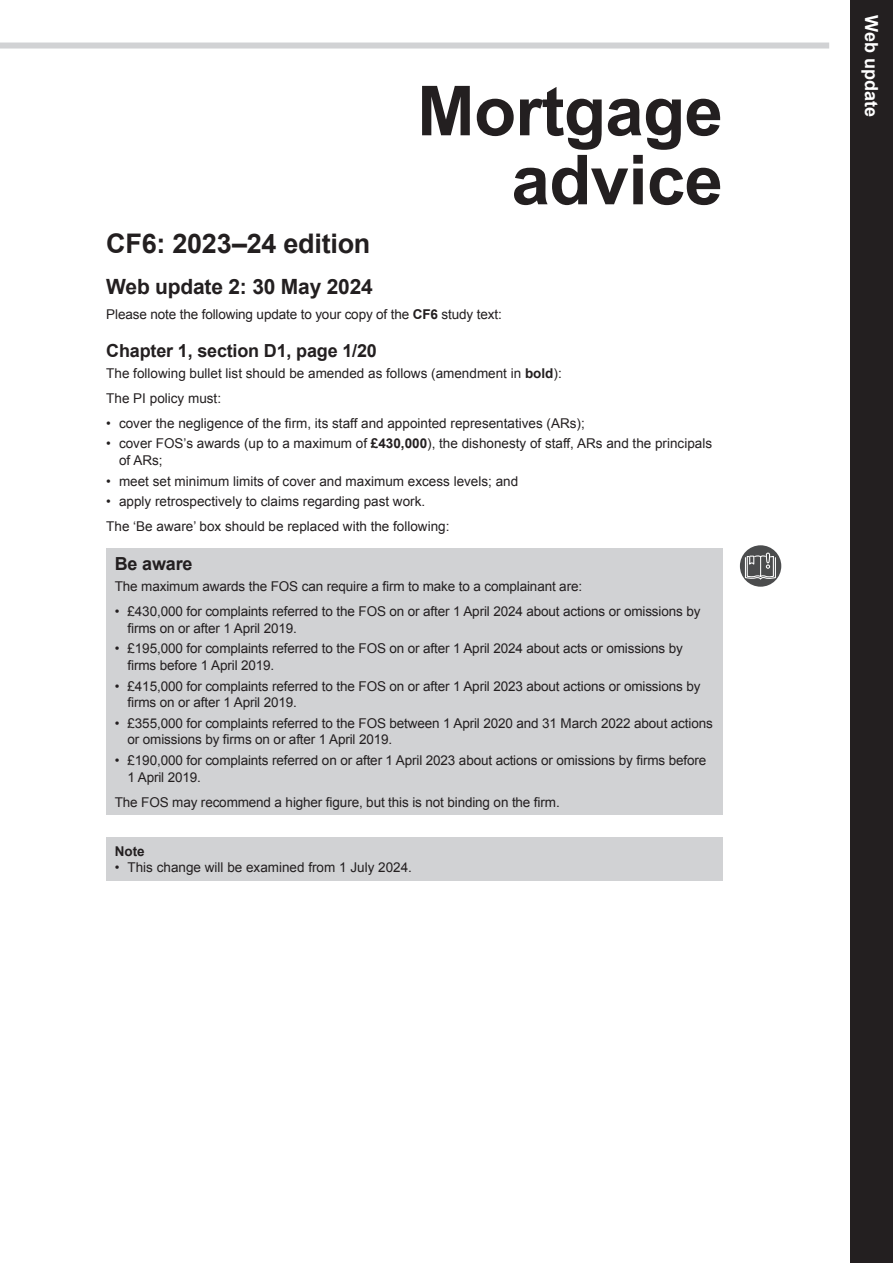
<style>
.page{position:relative;width:893px;height:1263px;background:#fff}
.page>*{position:absolute;margin:0;border:0;box-sizing:border-box;transform-origin:0 0}
.t1{font:700 69px/69px "Arial";letter-spacing:-.01em;color:#231f20;text-align:right}
.t2{font:700 27px "Arial";letter-spacing:-.01em;color:#231f20}
.t3{font:700 21px "Arial";letter-spacing:-.01em;color:#231f20}
.t4{font:700 18px "Arial";letter-spacing:-.01em;color:#231f20}
.t5{font:700 18px "Arial";color:#fff}
.t6{font:13.5px/16.5px "Arial";letter-spacing:-.01em;color:#231f20}
.t7{font:700 13.5px "Arial";color:#231f20}
.s1{font-weight:700}
</style>
<div class="page">
<div style="left:0;top:43px;width:829px;height:6px;background:#d1d2d4"></div>
<div style="left:850px;top:0;width:43px;height:1263px;background:#231f20"></div>
<div style="left:106px;top:549px;width:617px;height:266px;background:#d1d2d4"></div>
<div style="left:106px;top:837px;width:617px;height:43px;background:#d1d2d4"></div>
<div style="left:740px;top:545px;width:41px;height:42px;background:#4b4c4d;border-radius:50%"></div>
<svg style="left:744px;top:552px;width:32px;height:28px"></svg>
<h1 class="t1" style="left:417px;top:79px;width:307px">Mortgage advice</h1>
<h2 class="t2" style="left:106px;top:226px;width:266px">CF6: 2023–24 edition</h2>
<h3 class="t3" style="left:106px;top:273px;width:268px">Web update 2: 30 May 2024</h3>
<p class="t6" style="left:106px;top:306px;width:397px">Please note the following update to your copy of the <span class="s1">CF6</span> study text:</p>
<h3 class="t4" style="left:106px;top:339px;width:272px">Chapter 1, section D1, page 1/20</h3>
<p class="t6" style="left:106px;top:360px;width:457px;line-height:25px">The following bullet list should be amended as follows (amendment in <span class="s1">bold</span>):<br>The PI policy must:</p>
<p class="t6" style="left:106px;top:415px;width:480px">• cover the negligence of the firm, its staff and appointed representatives (ARs);</p>
<p class="t6" style="left:119px;top:435px;width:595px;text-indent:-13px">• cover FOS’s awards (up to a maximum of <span class="s1">£430,000</span>), the dishonesty of staff, ARs and the principals of ARs;</p>
<p class="t6" style="left:106px;top:473px;width:413px">• meet set minimum limits of cover and maximum excess levels; and</p>
<p class="t6" style="left:106px;top:489px;width:345px;line-height:25px">• apply retrospectively to claims regarding past work.<br>The ‘Be aware’ box should be replaced with the following:</p>
<h3 class="t4" style="left:115px;top:552px;width:79px">Be aware</h3>
<p class="t6" style="left:115px;top:578px;width:469px">The maximum awards the FOS can require a firm to make to a complainant are:</p>
<p class="t6" style="left:128px;top:603px;width:574px;text-indent:-13px">• £430,000 for complaints referred to the FOS on or after 1 April 2024 about actions or omissions by firms on or after 1 April 2019.</p>
<p class="t6" style="left:128px;top:640px;width:557px;text-indent:-13px">• £195,000 for complaints referred to the FOS on or after 1 April 2024 about acts or omissions by firms before 1 April 2019.</p>
<p class="t6" style="left:128px;top:678px;width:574px;text-indent:-13px">• £415,000 for complaints referred to the FOS on or after 1 April 2023 about actions or omissions by firms on or after 1 April 2019.</p>
<p class="t6" style="left:128px;top:715px;width:587px;text-indent:-13px">• £355,000 for complaints referred to the FOS between 1 April 2020 and 31 March 2022 about actions or omissions by firms on or after 1 April 2019.</p>
<p class="t6" style="left:128px;top:752px;width:580px;text-indent:-13px">• £190,000 for complaints referred on or after 1 April 2023 about actions or omissions by firms before<br>1 April 2019.</p>
<p class="t6" style="left:115px;top:794px;width:446px">The FOS may recommend a higher figure, but this is not binding on the firm.</p>
<p class="t7" style="left:115px;top:842px;width:31px">Note</p>
<p class="t6" style="left:115px;top:859px;width:299px">• This change will be examined from 1 July 2024.</p>
<h3 class="t5" style="left:883px;top:15px;width:103px;rotate:90deg">Web update</h3>
</div>
